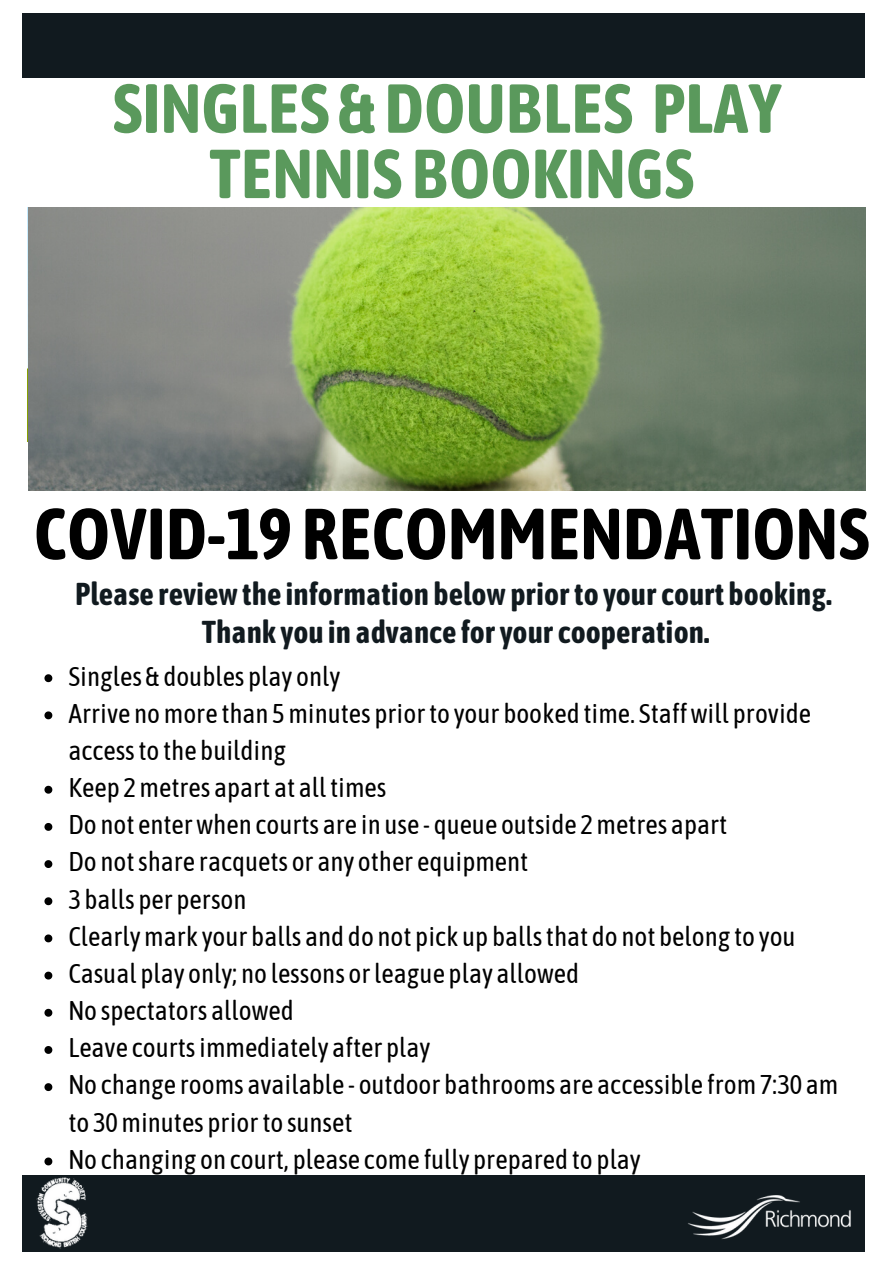
<style>
.page{position:relative;width:894px;height:1264px;background:#fff}
.page>*{position:absolute;margin:0;border:0;box-sizing:border-box;transform-origin:0 0}
.t1{font:700 72px "Asap Condensed";color:#000}
.t2{font:700 69px/65.2px "Asap Condensed";color:#5a995c;text-align:center}
.t3{font:700 31.5px/37.2px "Asap Condensed";color:#111a1f;text-align:center}
.t4{font:27px/37.2px "Asap Condensed";color:#000}
</style>
<div class="page">
<div style="left:22px;top:1175px;width:842px;height:76px;background:#111a1f"></div>
<img style="left:37px;top:1177px;width:51px;height:72px">
<img style="left:677px;top:1195px;width:185px;height:57px">
<div style="left:22px;top:13px;width:842px;height:65px;background:#111a1f"></div>
<svg style="left:44px;top:674px;width:8px;height:8px"></svg>
<svg style="left:44px;top:711px;width:8px;height:8px"></svg>
<svg style="left:44px;top:785px;width:8px;height:8px"></svg>
<svg style="left:44px;top:823px;width:8px;height:7px"></svg>
<svg style="left:44px;top:860px;width:8px;height:8px"></svg>
<svg style="left:44px;top:897px;width:8px;height:8px"></svg>
<svg style="left:44px;top:934px;width:8px;height:8px"></svg>
<svg style="left:44px;top:971px;width:8px;height:8px"></svg>
<svg style="left:44px;top:1008px;width:8px;height:8px"></svg>
<svg style="left:44px;top:1046px;width:8px;height:7px"></svg>
<svg style="left:44px;top:1083px;width:8px;height:8px"></svg>
<svg style="left:44px;top:1157px;width:8px;height:8px"></svg>
<img style="left:29px;top:207px;width:836px;height:283px">
<h2 class="t2" style="left:112px;top:75px;width:670px">SINGLES &amp;DOUBLES PLAY<br>TENNIS BOOKINGS</h2>
<h1 class="t1" style="left:34px;top:492px;width:836px">COVID-19 RECOMMENDATIONS</h1>
<p class="t3" style="left:75px;top:575px;width:758px">Please reviewthe information belowpriorto your court booking.<br>Thank you in advance for your cooperation.</p>
<p class="t4" style="left:68px;top:657px;width:771px">Singles &amp; doubles play only<br>Arrive nomore than 5minutes priorto your booked time. Staffwill provide accessto the building<br>Keep 2metres apart at alltimes<br>Do not enterwhen courts are in use - queue outside 2metres apart<br>Do notshare racquets or any other equipment<br>3 balls per person<br>Clearlymark your balls and do not pick up ballsthat do not belong to you Casual play only; no lessons orleague play allowed<br>No spectators allowed<br>Leave courtsimmediately after play<br>No change rooms available - outdoor bathrooms are accessible from7:30 am to 30minutes priorto sunset<br>No changing on court, please come fully prepared to play</p>
</div>
